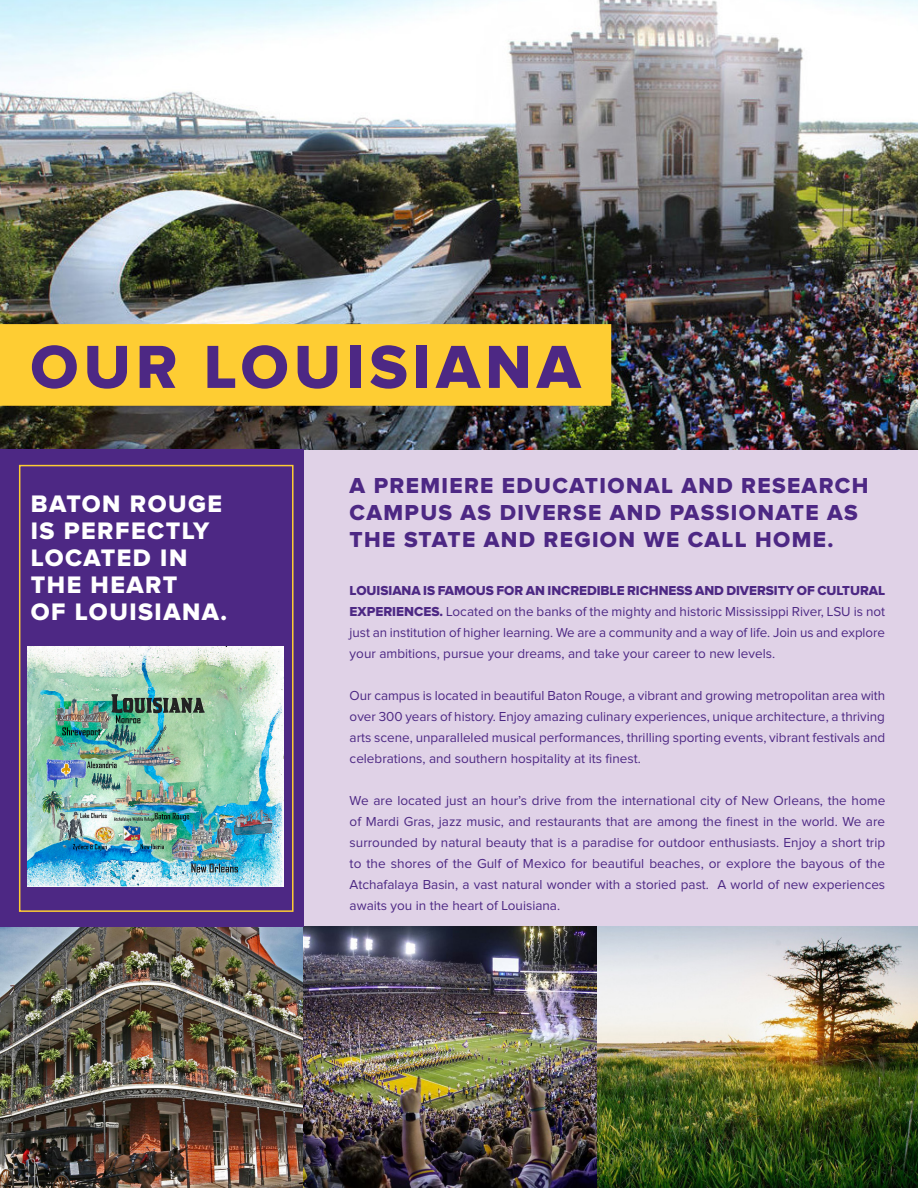
<style>
.page{position:relative;width:918px;height:1188px;background:#fff}
.page>*{position:absolute;margin:0;border:0;box-sizing:border-box;transform-origin:0 0}
.t1{font:63px "Proxima Nova Extrabld";letter-spacing:.08em;color:#4d2884}
.t2{font:24.75px "Proxima Nova Extrabld";letter-spacing:.06em;color:#fff}
.t3{font:22.5px/27px "Proxima Nova Extrabld";letter-spacing:.06em;color:#4d2884}
.t4{font:13.5px/21px "Proxima Nova";color:#4d2884;text-align:justify}
.s1{font-family:"Proxima Nova Extrabld"}
</style>
<div class="page">
<div style="left:0;top:449px;width:918px;height:565px;background:#e0d2e7"></div>
<img style="left:0;top:0;width:918px;height:449px">
<img style="left:303px;top:926px;width:615px;height:262px">
<img style="left:0;top:927px;width:303px;height:261px">
<div style="left:0;top:324px;width:611px;height:82px;background:#fecd33"></div>
<div style="left:0;top:449px;width:304px;height:478px;background:#4d2884"></div>
<div style="left:19px;top:465px;width:275px;height:447px;border:2px solid #fecd33"></div>
<img style="left:28px;top:647px;width:256px;height:239px">
<p class="t1" style="left:30px;top:331px;width:552px">OUR LOUISIANA</p>
<p class="t2" style="left:31px;top:490px;width:193px">BATON ROUGE</p>
<p class="t2" style="left:31px;top:517px;width:180px">IS PERFECTLY</p>
<p class="t2" style="left:31px;top:544px;width:158px">LOCATED IN</p>
<p class="t2" style="left:31px;top:571px;width:148px">THE HEART</p>
<p class="t2" style="left:31px;top:598px;width:198px">OF LOUISIANA.</p>
<p class="t3" style="left:350px;top:472px;width:520px">A PREMIERE EDUCATIONAL AND RESEARCH<br>CAMPUS AS DIVERSE AND PASSIONATE AS<br>THE STATE AND REGION WE CALL HOME.</p>
<p class="t4" style="left:350px;top:580px;width:537px"><span class="s1">LOUISIANA IS FAMOUS FOR AN INCREDIBLE RICHNESS AND DIVERSITY OF CULTURAL EXPERIENCES.</span> Located on the banks of the mighty and historic Mississippi River, LSU is not just an institution of higher learning. We are a community and a way of life. Join us and explore your ambitions, pursue your dreams, and take your career to new levels.</p>
<p class="t4" style="left:350px;top:685px;width:537px">Our campus is located in beautiful Baton Rouge, a vibrant and growing metropolitan area with over 300 years of history. Enjoy amazing culinary experiences, unique architecture, a thriving arts scene, unparalleled musical performances, thrilling sporting events, vibrant festivals and celebrations, and southern hospitality at its finest.</p>
<p class="t4" style="left:350px;top:790px;width:537px">We are located just an hour’s drive from the international city of New Orleans, the home of Mardi Gras, jazz music, and restaurants that are among the finest in the world. We are surrounded by natural beauty that is a paradise for outdoor enthusiasts. Enjoy a short trip to the shores of the Gulf of Mexico for beautiful beaches, or explore the bayous of the Atchafalaya Basin, a vast natural wonder with a storied past. A world of new experiences awaits you in the heart of Louisiana.</p>
</div>
